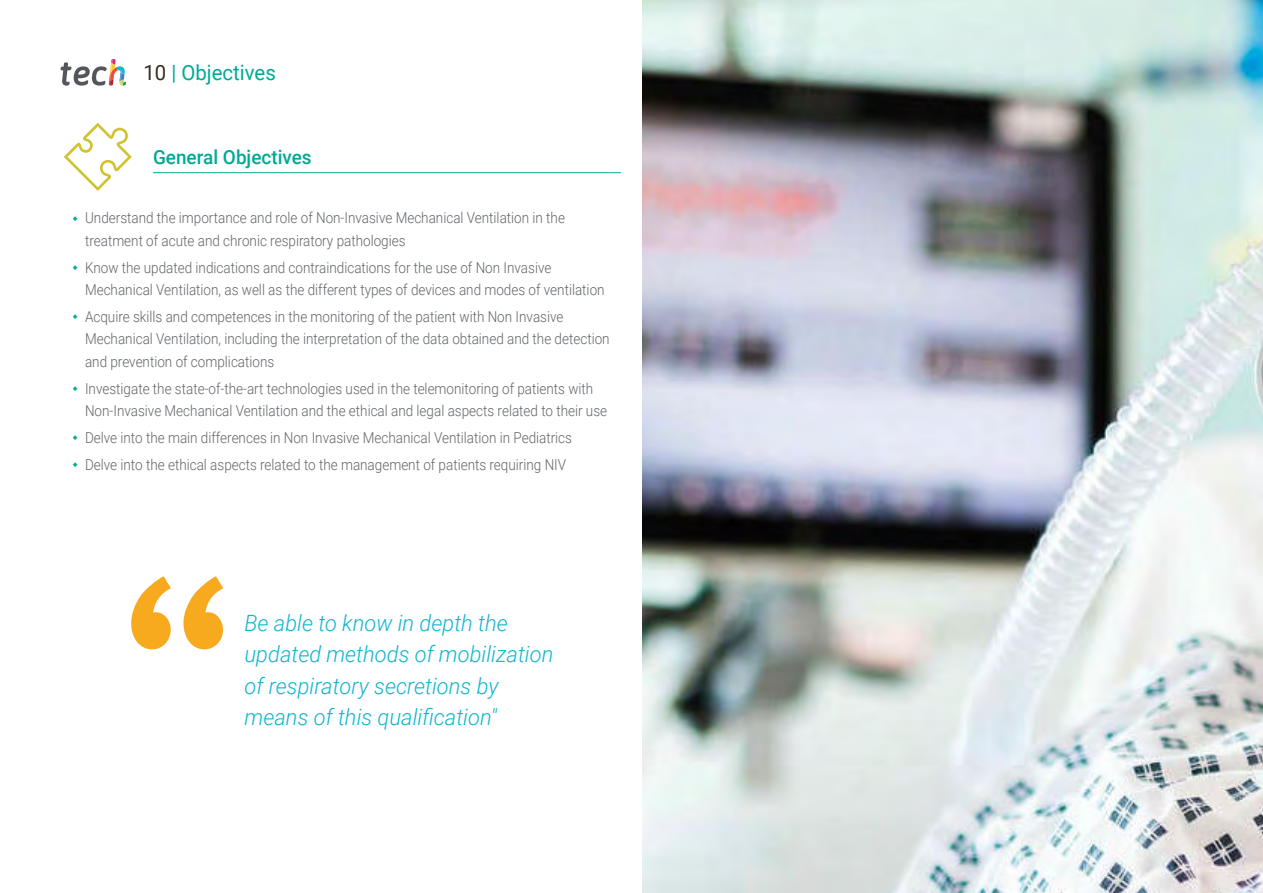
<style>
.page{position:relative;width:1263px;height:893px;background:#fff}
.page>*{position:absolute;margin:0;border:0;box-sizing:border-box;transform-origin:0 0}
.t1{font:italic 300 22.5px/31.5px "Roboto";color:#0fb6cf}
.t2{font:21px "Roboto";color:#00a996}
.t3{font:500 19.5px "Roboto";color:#00a996}
.t4{font:300 15px/22.5px "Roboto";color:#61646a;scale:.9 1}
.s1{color:#312e20}
</style>
<div class="page">
<hr style="left:153px;top:172px;width:468px;height:1px;background:#00a996">
<svg style="left:64px;top:123px;width:68px;height:68px"></svg>
<img style="left:642px;top:0;width:621px;height:893px">
<svg style="left:131px;top:576px;width:92px;height:73px"></svg>
<svg style="left:61px;top:59px;width:65px;height:27px"></svg>
<h2 class="t2" style="left:144px;top:57px;width:134px"><span class="s1">10</span> | Objectives</h2>
<h3 class="t3" style="left:153px;top:144px;width:160px">General Objectives</h3>
<p class="t4" style="left:85px;top:206px;width:535px">Understand the importance and role of Non-Invasive Mechanical Ventilation in the treatment of acute and chronic respiratory pathologies</p>
<p class="t4" style="left:85px;top:255px;width:579px">Know the updated indications and contraindications for the use of Non Invasive<br>Mechanical Ventilation, as well as the different types of devices and modes of ventilation</p>
<p class="t4" style="left:85px;top:305px;width:584px">Acquire skills and competences in the monitoring of the patient with Non Invasive<br>Mechanical Ventilation, including the interpretation of the data obtained and the detection and prevention of complications</p>
<p class="t4" style="left:85px;top:376px;width:582px">Investigate the state-of-the-art technologies used in the telemonitoring of patients with<br>Non-Invasive Mechanical Ventilation and the ethical and legal aspects related to their use</p>
<p class="t4" style="left:85px;top:424px;width:543px;line-height:26.7px">Delve into the main differences in Non Invasive Mechanical Ventilation in Pediatrics<br>Delve into the ethical aspects related to the management of patients requiring NIV</p>
<h1 class="t1" style="left:245px;top:606px;width:310px">Be able to know in depth the updated methods of mobilization of respiratory secretions by means of this qualification"</h1>
</div>
